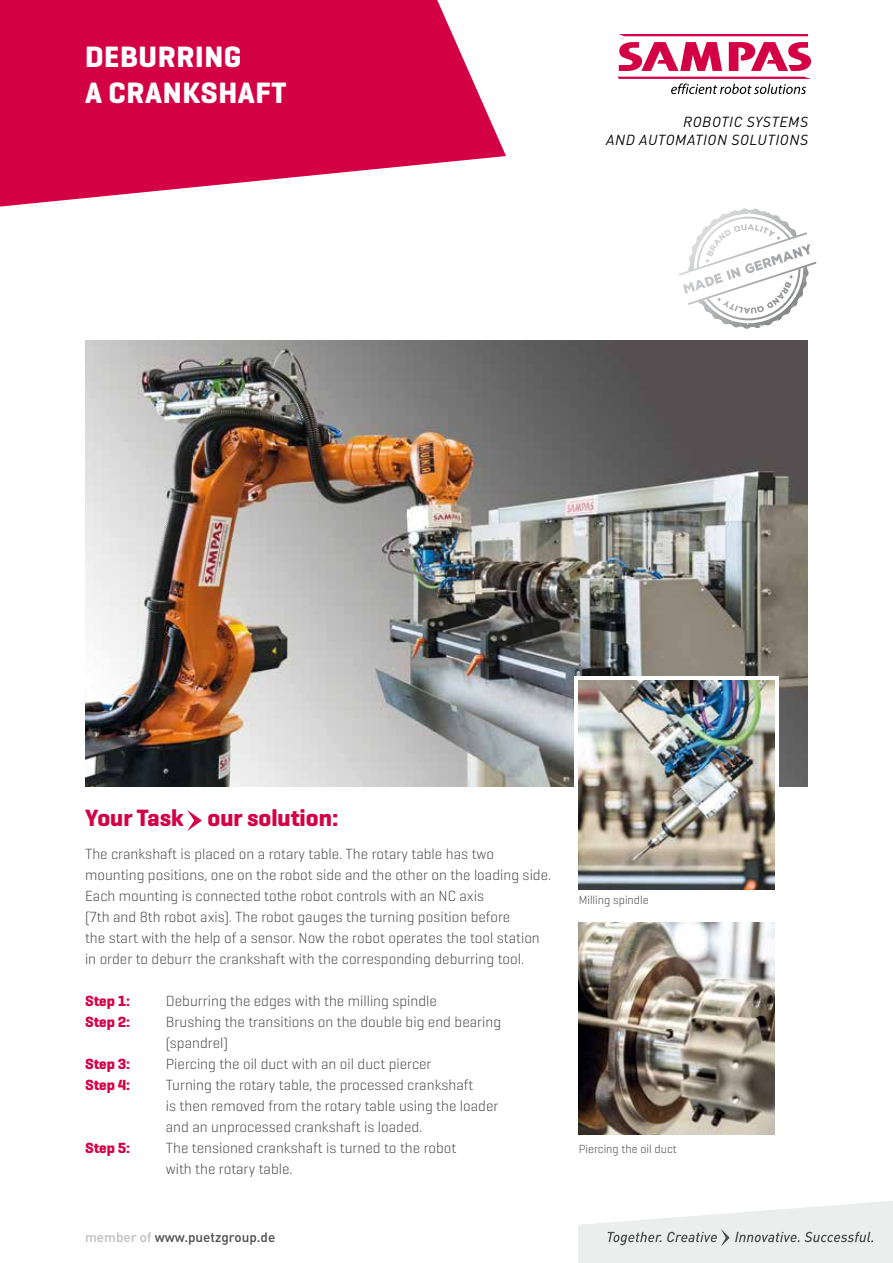
<style>
.page{position:relative;width:893px;height:1263px;background:#fff}
.page>*{position:absolute;margin:0;border:0;box-sizing:border-box;transform-origin:0 0}
.t1{font:700 30px/36px "Geogrotesque";letter-spacing:.02em;color:#fff}
.t2{font:700 24px "Geogrotesque";color:#d40046}
.t3{font:300 15px/21px "Geogrotesque";color:#4b4b4d}
.t4{font:700 15px "Geogrotesque";color:#d40046}
.t5{font:italic 14.4px/18px "DIN Pro";letter-spacing:.04em;color:#000;text-align:right}
.t6{font:500 13.5px "DIN Pro";color:#4b4b4d}
.t7{font:300 12px "Geogrotesque";color:#4b4b4d}
.s1{color:#bbbdbe}
</style>
<div class="page">
<svg style="left:578px;top:1201px;width:315px;height:62px"></svg>
<svg style="left:0;top:0;width:506px;height:207px;fill:#d40046"></svg>
<svg style="left:619px;top:42px;width:103px;height:29px"></svg>
<svg style="left:618px;top:34px;width:190px;height:2px"></svg>
<svg style="left:729px;top:42px;width:82px;height:29px"></svg>
<svg style="left:618px;top:77px;width:193px;height:17px"></svg>
<svg style="left:187px;top:810px;width:15px;height:21px"></svg>
<svg style="left:679px;top:208px;width:137px;height:121px"></svg>
<img style="left:85px;top:340px;width:723px;height:447px">
<img style="left:579px;top:922px;width:195px;height:213px">
<svg style="left:574px;top:676px;width:204px;height:209px"></svg>
<img style="left:579px;top:680px;width:195px;height:209px">
<h1 class="t1" style="left:85px;top:39px;width:203px">DEBURRING<br>A CRANKSHAFT</h1>
<p class="t5" style="left:606px;top:113px;width:203px">ROBOTIC SYSTEMS<br>AND AUTOMATION SOLUTIONS</p>
<h2 class="t2" style="left:85px;top:803px;width:255px">Your Task our solution:</h2>
<p class="t3" style="left:85px;top:843px;width:468px">The crankshaft is placed on a rotary table. The rotary table has two mounting positions, one on the robot side and the other on the loading side.<br>Each mounting is connected tothe robot controls with an NC axis<br>(7th and 8th robot axis). The robot gauges the turning position before<br>the start with the help of a sensor. Now the robot operates the tool station in order to deburr the crankshaft with the corresponding deburring tool.</p>
<p class="t4" style="left:85px;top:992px;width:47px">Step 1:</p>
<p class="t3" style="left:166px;top:990px;width:273px">Deburring the edges with the milling spindle</p>
<p class="t4" style="left:85px;top:1013px;width:47px">Step 2:</p>
<p class="t3" style="left:166px;top:1011px;width:337px">Brushing the transitions on the double big end bearing (spandrel)</p>
<p class="t4" style="left:85px;top:1055px;width:47px">Step 3:</p>
<p class="t3" style="left:166px;top:1053px;width:267px">Piercing the oil duct with an oil duct piercer</p>
<p class="t4" style="left:85px;top:1076px;width:47px">Step 4:</p>
<p class="t3" style="left:166px;top:1074px;width:334px">Turning the rotary table, the processed crankshaft<br>is then removed from the rotary table using the loader and an unprocessed crankshaft is loaded.</p>
<p class="t4" style="left:85px;top:1139px;width:47px">Step 5:</p>
<p class="t3" style="left:166px;top:1137px;width:292px">The tensioned crankshaft is turned to the robot with the rotary table.</p>
<p class="t6" style="left:85px;top:1228px;width:192px"><span class="s1">member of</span> www.puetzgroup.de</p>
<p class="t7" style="left:579px;top:892px;width:71px">Milling spindle</p>
<p class="t7" style="left:579px;top:1141px;width:99px">Piercing the oil duct</p>
</div>
